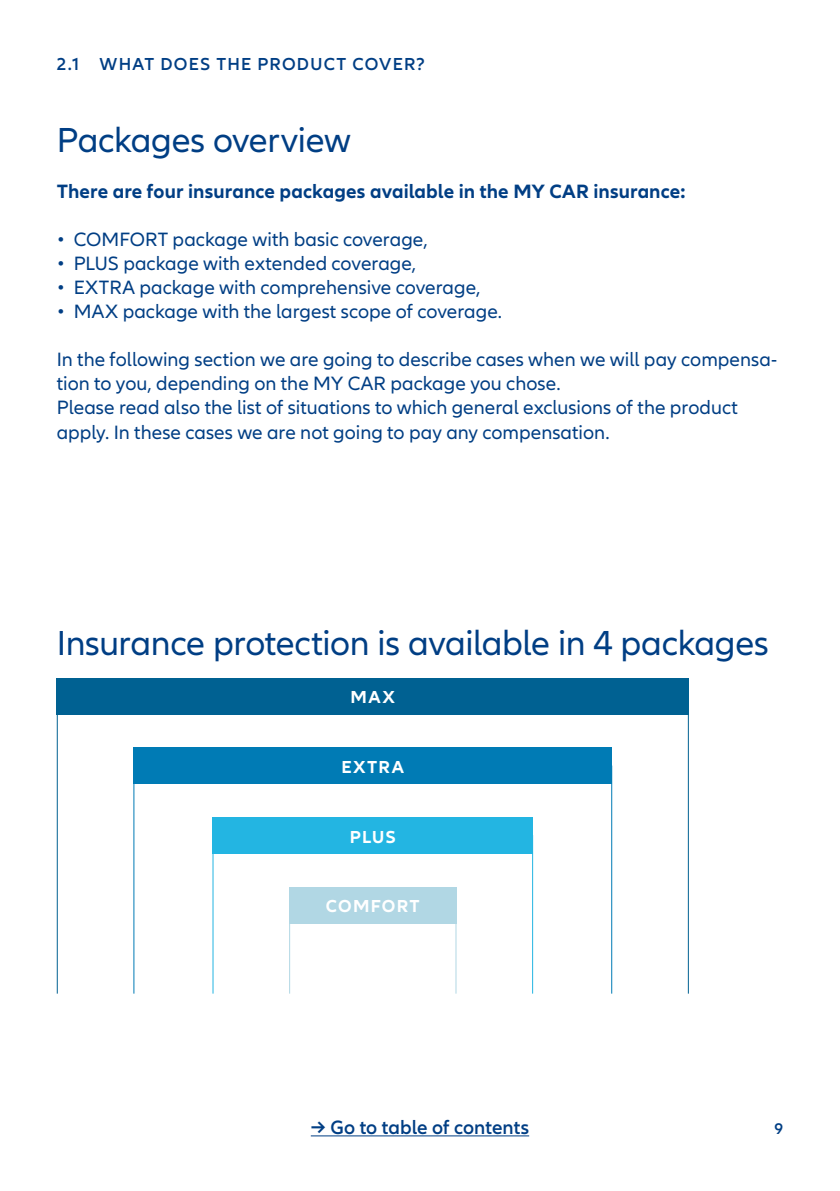
<style>
.page{position:relative;width:840px;height:1191px;background:#fff}
.page>*{position:absolute;margin:0;border:0;box-sizing:border-box;transform-origin:0 0}
.t1{font:36px "Allianz Neo";letter-spacing:-.01em;color:#003e84}
.t2{font:20px/24px "Allianz Neo";color:#003e84}
.t3{font:700 20px "Allianz Neo";letter-spacing:.005em;color:#003e84}
.t4{font:600 20px "Allianz Neo";color:#003e84}
.t5{font:600 18px "Allianz Neo";letter-spacing:.07em;color:#003e84}
.t6{font:700 18px "Allianz Neo";letter-spacing:.07em;color:#fff}
.t7{font:600 16px "Allianz Neo";color:#003e84}
</style>
<div class="page">
<div style="left:289px;top:904px;width:167px;height:90px;border:1px solid #b1d7e4"></div>
<div style="left:289px;top:886px;width:167px;height:37px;background:#b1d7e4"></div>
<div style="left:212px;top:817px;width:321px;height:37px;background:#23b5e2"></div>
<div style="left:133px;top:747px;width:479px;height:37px;background:#007bb5"></div>
<div style="left:57px;top:678px;width:631px;height:36px;background:#006192"></div>
<hr style="left:310px;top:1135px;width:219px;height:1px;background:#003e84">
<p class="t5" style="left:57px;top:54px;width:369px">2.1 WHAT DOES THE PRODUCT COVER?</p>
<h1 class="t1" style="left:57px;top:119px;width:295px">Packages overview</h1>
<p class="t3" style="left:57px;top:180px;width:629px">There are four insurance packages available in the MY CAR insurance:</p>
<p class="t2" style="left:57px;top:228px;width:372px">• COMFORT package with basic coverage,</p>
<p class="t2" style="left:57px;top:252px;width:361px">• PLUS package with extended coverage,</p>
<p class="t2" style="left:57px;top:276px;width:425px">• EXTRA package with comprehensive coverage,</p>
<p class="t2" style="left:57px;top:300px;width:446px">• MAX package with the largest scope of coverage.</p>
<p class="t2" style="left:57px;top:348px;width:721px">In the following section we are going to describe cases when we will pay compensa&shy;tion to you, depending on the MY CAR package you chose.<br>Please read also the list of situations to which general exclusions of the product apply. In these cases we are not going to pay any compensation.</p>
<h1 class="t1" style="left:57px;top:622px;width:713px">Insurance protection is available in 4 packages</h1>
<p class="t6" style="left:350px;top:687px;width:46px">MAX</p>
<p class="t6" style="left:341px;top:756px;width:64px">EXTRA</p>
<p class="t6" style="left:349px;top:826px;width:48px">PLUS</p>
<p class="t6" style="left:326px;top:895px;width:95px">COMFORT</p>
<p class="t4" style="left:310px;top:1115px;width:220px">→ Go to table of contents</p>
<p class="t7" style="left:774px;top:1119px;width:10px">9</p>
</div>
